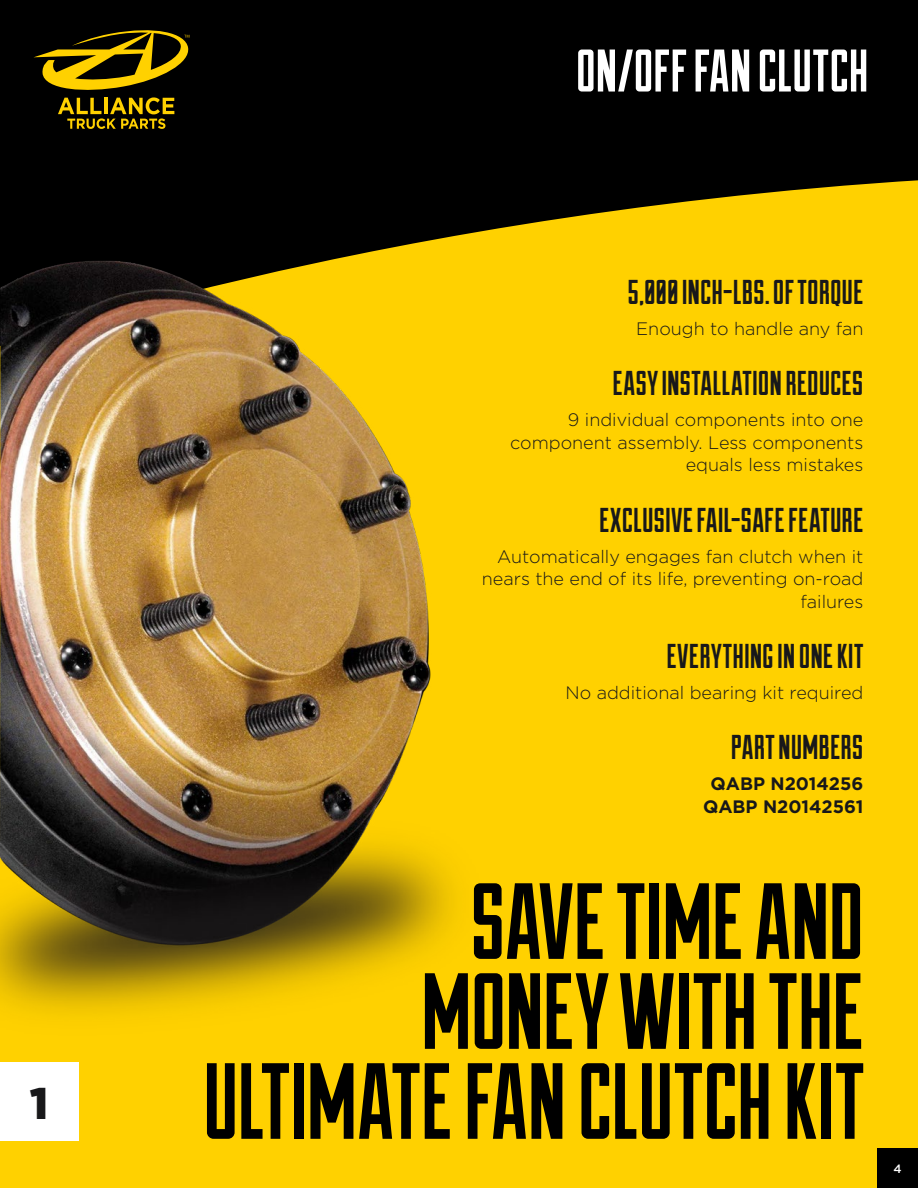
<style>
.page{position:relative;width:918px;height:1188px;background:#ffd100}
.page>*{position:absolute;margin:0;border:0;box-sizing:border-box;transform-origin:0 0}
.t1{font:108px/90px "Duke Fill";letter-spacing:-.005em;color:#000;text-align:right}
.t2{font:60px "Duke Fill";color:#fff}
.t3{font:900 44.25px "Gotham";color:#18181a}
.t4{font:34.5px "Duke Fill";color:#18181a}
.t5{font:300 18px/22.5px "Gotham";color:#18181a;text-align:right}
.t6{font:700 18px/22.5px "Gotham";color:#18181a;text-align:center}
.t7{font:500 12px "Gotham";color:#fff}
</style>
<div class="page">
<svg style="left:0;top:0;width:918px;height:245px;background:#171300"></svg>
<svg style="left:33px;top:26px;width:158px;height:103px"></svg>
<div style="left:877px;top:1148px;width:41px;height:40px;background:#000"></div>
<img style="left:0;top:245px;width:454px;height:822px">
<div style="left:0;top:1062px;width:78px;height:78px;background:#fff"></div>
<h3 class="t3" style="left:30px;top:1073px;width:20px">1</h3>
<h2 class="t2" style="left:576px;top:36px;width:294px">ON/OFF FAN CLUTCH</h2>
<h2 class="t2" style="left:598px;top:36px;width:273px">AC COMPRESSORS</h2>
<h3 class="t4" style="left:627px;top:272px;width:238px">5,000 INCH-LBS. OF TORQUE</h3>
<p class="t5" style="left:636px;top:317px;width:229px">Enough to handle any fan</p>
<h3 class="t4" style="left:613px;top:363px;width:252px">EASY INSTALLATION REDUCES</h3>
<p class="t5" style="left:510px;top:408px;width:355px">9 individual components into one component assembly. Less components equals less mistakes</p>
<h3 class="t4" style="left:599px;top:500px;width:266px">EXCLUSIVE FAIL-SAFE FEATURE</h3>
<p class="t5" style="left:482px;top:544px;width:383px">Automatically engages fan clutch when it nears the end of its life, preventing on-road failures</p>
<h3 class="t4" style="left:667px;top:636px;width:198px">EVERYTHING IN ONE KIT</h3>
<p class="t5" style="left:566px;top:681px;width:299px">No additional bearing kit required</p>
<h3 class="t4" style="left:731px;top:727px;width:134px">PART NUMBERS</h3>
<p class="t6" style="left:703px;top:772px;width:162px">QABP N2014256<br>QABP N20142561</p>
<h1 class="t1" style="left:203px;top:874px;width:663px">SAVE TIME AND<br>MONEY WITH THE<br>ULTIMATE FAN CLUTCH KIT</h1>
<p class="t7" style="left:893px;top:1161px;width:10px">4</p>
</div>
